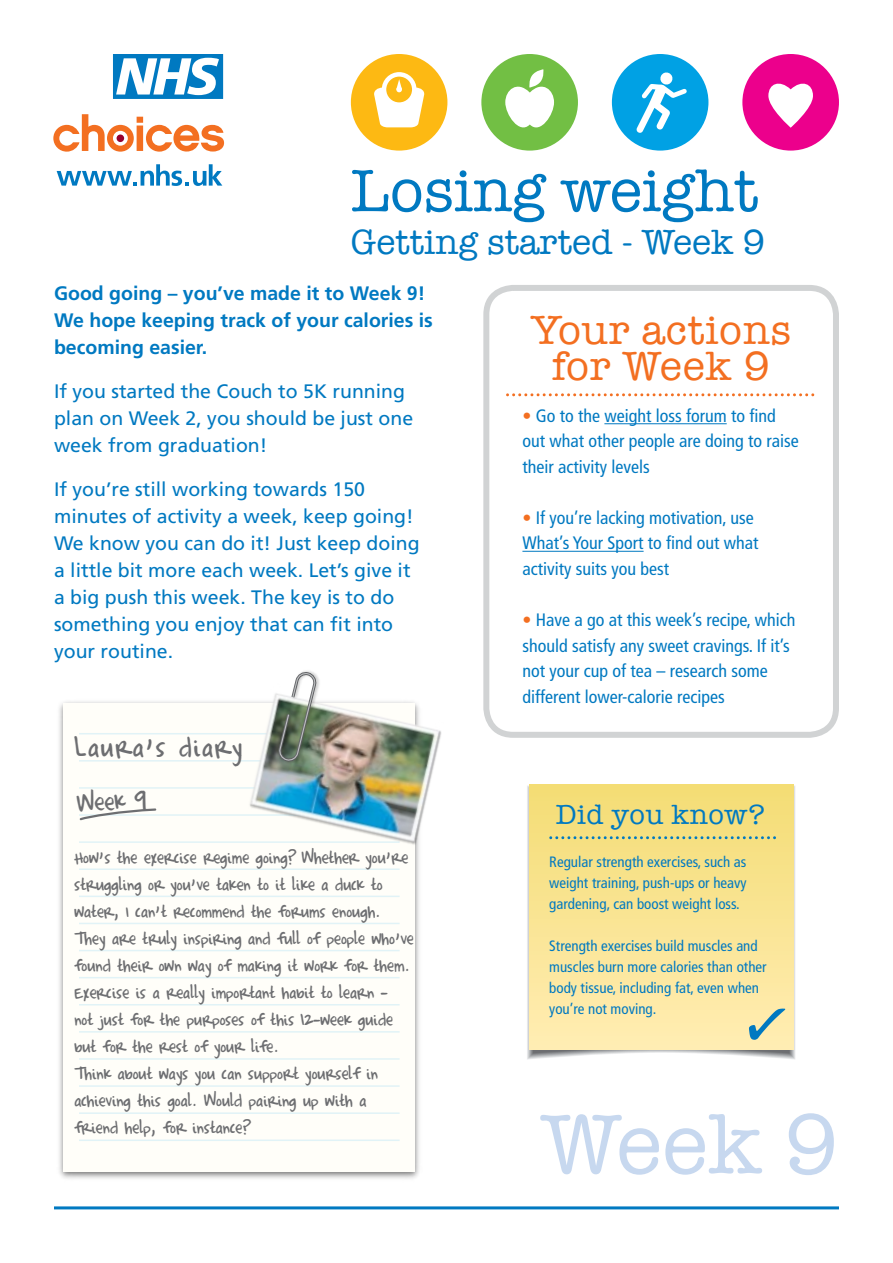
<style>
.page{position:relative;width:893px;height:1263px;background:#fff}
.page>*{position:absolute;margin:0;border:0;box-sizing:border-box;transform-origin:0 0}
.t1{font:87px "American Typewriter";color:#c7d8ef}
.t2{font:61.5px "American Typewriter";color:#0079c1}
.t3{font:42px/36px "American Typewriter";letter-spacing:.02em;color:#f36f21;text-align:center}
.t4{font:36px "American Typewriter";color:#0079c1}
.t5{font:33px "Completein Him";letter-spacing:.05em;color:#6d6e71}
.t6{font:30px "Completein Him";color:#6d6e71}
.t7{font:28.5px "American Typewriter";letter-spacing:.02em;color:#0079c1}
.t8{font:21px/27px "Completein Him";color:#6d6e71}
.t9{font:19.5px/27px "Frutiger";color:#0079c1}
.t10{font:700 19.5px/27px "Frutiger";color:#0079c1}
.t11{font:condensed 18px/25.5px "Frutiger";color:#0079c1}
.t12{font:condensed 15px/21px "Frutiger";color:#0079c1;text-align:justify}
.s1{color:#f36f21}
</style>
<div class="page">
<div style="left:351px;top:54px;width:96px;height:97px;background:#fdb913;border-radius:50%"></div>
<div style="left:481px;top:54px;width:97px;height:97px;background:#72bf44;border-radius:50%"></div>
<div style="left:612px;top:54px;width:96px;height:97px;background:#00a1e4;border-radius:50%"></div>
<div style="left:742px;top:54px;width:97px;height:97px;background:#ec008c;border-radius:50%"></div>
<svg style="left:384px;top:74px;width:30px;height:31px"></svg>
<div style="left:382px;top:72px;width:35px;height:35px;border:4px solid #fff;border-radius:50%"></div>
<svg style="left:505px;top:69px;width:49px;height:59px"></svg>
<svg style="left:374px;top:79px;width:51px;height:48px"></svg>
<svg style="left:636px;top:72px;width:51px;height:61px"></svg>
<svg style="left:768px;top:83px;width:45px;height:45px"></svg>
<div style="left:483px;top:285px;width:356px;height:453px;border:6px solid #d1d3d4;border-radius:27px"></div>
<div style="left:529px;top:784px;width:264px;height:266px;background:linear-gradient(to bottom,#f3dc74,#ffedb3)"></div>
<svg style="left:749px;top:1008px;width:36px;height:32px"></svg>
<img style="left:59px;top:701px;width:360px;height:478px">
<div style="left:63px;top:704px;width:352px;height:468px;background:#fffef9"></div>
<hr style="left:79px;top:733px;width:321px;height:1px;background:#e1f3f7">
<hr style="left:79px;top:760px;width:321px;height:1px;background:#e1f3f7">
<hr style="left:79px;top:787px;width:321px;height:2px;background:#e1f3f7">
<hr style="left:79px;top:814px;width:321px;height:2px;background:#e1f3f7">
<hr style="left:79px;top:841px;width:321px;height:2px;background:#e1f3f7">
<hr style="left:79px;top:868px;width:321px;height:2px;background:#e1f3f7">
<hr style="left:79px;top:895px;width:321px;height:2px;background:#e1f3f7">
<hr style="left:79px;top:923px;width:321px;height:1px;background:#e1f3f7">
<hr style="left:79px;top:950px;width:321px;height:1px;background:#e1f3f7">
<hr style="left:79px;top:977px;width:321px;height:1px;background:#e1f3f7">
<hr style="left:79px;top:1004px;width:321px;height:1px;background:#e1f3f7">
<hr style="left:79px;top:1031px;width:321px;height:1px;background:#e1f3f7">
<hr style="left:79px;top:1058px;width:321px;height:2px;background:#e1f3f7">
<hr style="left:79px;top:1085px;width:321px;height:2px;background:#e1f3f7">
<hr style="left:79px;top:1112px;width:321px;height:2px;background:#e1f3f7">
<hr style="left:79px;top:1139px;width:321px;height:2px;background:#e1f3f7">
<img style="left:230px;top:693px;width:211px;height:166px">
<img style="left:276px;top:671px;width:46px;height:94px">
<svg style="left:278px;top:672px;width:38px;height:90px"></svg>
<svg style="left:514px;top:393px;width:300px;height:3px"></svg>
<hr style="left:54px;top:1206px;width:785px;height:3px;background:#0079c1">
<svg style="left:53px;top:114px;width:171px;height:38px"></svg>
<svg style="left:113px;top:54px;width:110px;height:45px"></svg>
<svg style="left:57px;top:164px;width:165px;height:22px"></svg>
<hr style="left:604px;top:423px;width:123px;height:1px;background:#0079c1">
<hr style="left:522px;top:551px;width:122px;height:1px;background:#0079c1">
<svg style="left:551px;top:836px;width:224px;height:3px"></svg>
<svg style="left:79px;top:808px;width:78px;height:13px"></svg>
<h2 class="t2" style="left:351px;top:144px;width:409px">Losing weight</h2>
<h3 class="t4" style="left:351px;top:215px;width:416px">Getting started - Week 9</h3>
<p class="t10" style="left:54px;top:279px;width:380px">Good going – you’ve made it to Week 9!<br>We hope keeping track of your calories is becoming easier.</p>
<p class="t9" style="left:54px;top:377px;width:361px">If you started the Couch to 5K running plan on Week 2, you should be just one week from graduation!</p>
<p class="t9" style="left:54px;top:475px;width:367px">If you’re still working towards 150 minutes of activity a week, keep going!<br>We know you can do it! Just keep doing a little bit more each week. Let’s give it a big push this week. The key is to do something you enjoy that can fit into your routine.</p>
<h3 class="t3" style="left:531px;top:310px;width:262px">Your actions for Week 9</h3>
<p class="t11" style="left:522px;top:403px;width:278px"><span class="s1">•</span> Go to the weight loss forum to find out what other people are doing to raise their activity levels</p>
<p class="t11" style="left:522px;top:505px;width:238px"><span class="s1">•</span> If you’re lacking motivation, use<br>What’s Your Sport to find out what activity suits you best</p>
<p class="t11" style="left:522px;top:607px;width:275px"><span class="s1">•</span> Have a go at this week’s recipe, which should satisfy any sweet cravings. If it’s not your cup of tea – research some different lower-calorie recipes</p>
<h3 class="t5" style="left:74px;top:732px;width:169px">Laura’s diary</h3>
<h3 class="t6" style="left:76px;top:789px;width:70px;rotate:-4deg">Week 9</h3>
<p class="t8" style="left:74px;top:845px;width:341px">How’s the exercise regime going? Whether you’re struggling or you’ve taken to it like a duck to water, I can’t recommend the forums enough.<br>They are truly inspiring and full of people who’ve found their own way of making it work for them.<br>Exercise is a really important habit to learn -<br>not just for the purposes of this 12-week guide but for the rest of your life.<br>Think about ways you can support yourself in achieving this goal. Would pairing up with a friend help, for instance?</p>
<h3 class="t7" style="left:556px;top:792px;width:211px">Did you know?</h3>
<p class="t12" style="left:549px;top:851px;width:199px">Regular strength exercises, such as weight training, push-ups or heavy gardening, can boost weight loss.</p>
<p class="t12" style="left:549px;top:935px;width:219px;text-align:left">Strength exercises build muscles and muscles burn more calories than other body tissue, including fat, even when you’re not moving.</p>
<h1 class="t1" style="left:541px;top:1078px;width:300px">Week 9</h1>
</div>
